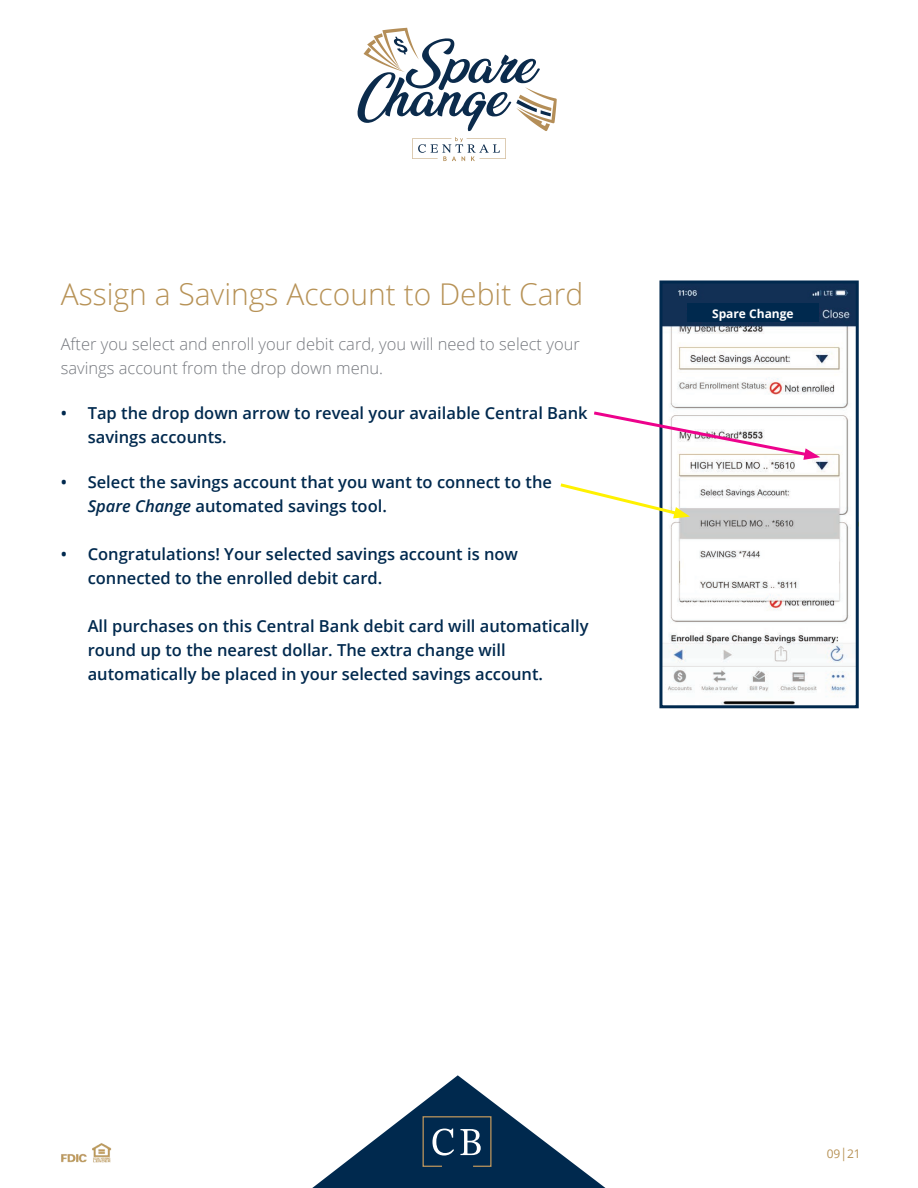
<style>
.page{position:relative;width:918px;height:1188px;background:#fff}
.page>*{position:absolute;margin:0;border:0;box-sizing:border-box;transform-origin:0 0}
.t1{font:300 30px "Open Sans";color:#b79256}
.t2{font:600 16.5px/24px "Open Sans";color:#00294e}
.t3{font:300 16.5px/24px "Open Sans";color:#75787e}
.t4{font:700 12px "Open Sans";color:#fff}
.t5{font:12px "Open Sans";color:#b79256}
.s1{font-style:italic}
.s2{font-size:13.5px}
</style>
<div class="page">
<svg style="left:312px;top:1075px;width:294px;height:113px"></svg>
<svg style="left:357px;top:28px;width:200px;height:133px"></svg>
<img style="left:61px;top:1143px;width:51px;height:20px">
<img style="left:663px;top:284px;width:192px;height:420px">
<div style="left:659px;top:280px;width:200px;height:428px;border:3px solid #00294e"></div>
<div style="left:687px;top:303px;width:132px;height:19px;background:#00294e"></div>
<svg style="left:594px;top:409px;width:226px;height:51px"></svg>
<svg style="left:560px;top:481px;width:130px;height:37px"></svg>
<h1 class="t1" style="left:61px;top:274px;width:524px">Assign a Savings Account to Debit Card</h1>
<p class="t3" style="left:61px;top:332px;width:521px">After you select and enroll your debit card, you will need to select your savings account from the drop down menu.</p>
<p class="t2" style="left:88px;top:401px;width:501px;text-indent:-27px">• Tap the drop down arrow to reveal your available Central Bank savings accounts.</p>
<p class="t2" style="left:88px;top:470px;width:466px;text-indent:-27px">• Select the savings account that you want to connect to the<br><span class="s1">Spare Change</span> automated savings tool.</p>
<p class="t2" style="left:88px;top:542px;width:432px;text-indent:-27px">• Congratulations! Your selected savings account is now connected to the enrolled debit card.</p>
<p class="t2" style="left:88px;top:614px;width:502px">All purchases on this Central Bank debit card will automatically round up to the nearest dollar. The extra change will automatically be placed in your selected savings account.</p>
<p class="t4" style="left:712px;top:305px;width:83px">Spare Change</p>
<p class="t5" style="left:827px;top:1145px;width:36px">09<span class="s2">|</span>21</p>
</div>
